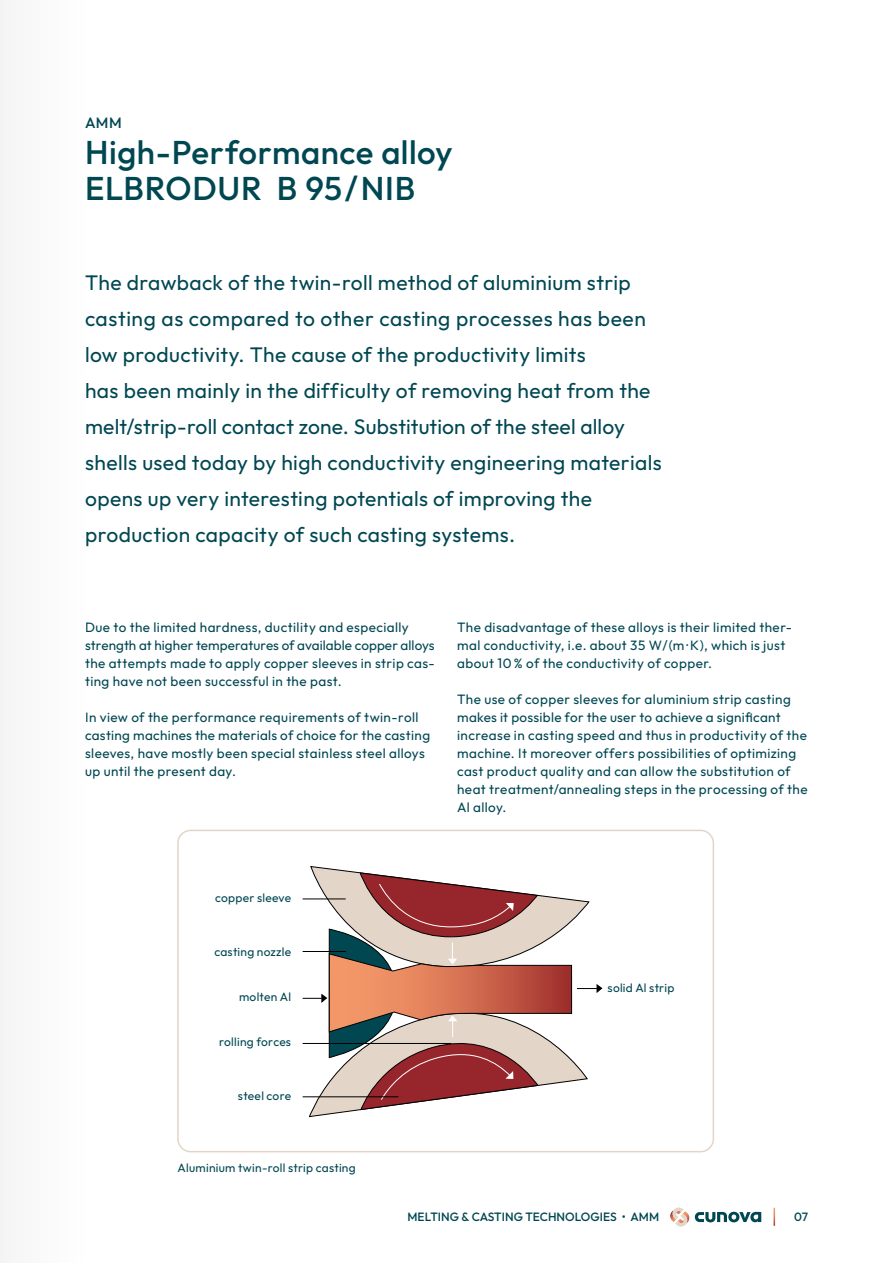
<style>
.page{position:relative;width:893px;height:1263px;background:#fff}
.page>*{position:absolute;margin:0;border:0;box-sizing:border-box;transform-origin:0 0}
.Innen_Headline{font:500 33px/36px "Outfit";letter-spacing:.015em;color:#004752}
.t1{font:21px/36px "Outfit";letter-spacing:.015em;color:#004752}
.Innen_Kopfzeile{font:500 15px "Outfit";color:#004752}
.t2{font:13.5px/18px "Outfit";letter-spacing:.03em;color:#004752}
.Innen_Copy{font:12px "Outfit";letter-spacing:.02em;color:#004752}
.t3{font:500 12px "Outfit";letter-spacing:.005em;color:#004752}
</style>
<div class="page">
<svg style="left:774px;top:1208px;width:1px;height:18px"></svg>
<svg style="left:670px;top:1207px;width:91px;height:19px"></svg>
<div style="left:177px;top:830px;width:537px;height:322px;border:2px solid #e4d5c9;border-radius:13px"></div>
<svg style="left:303px;top:866px;width:299px;height:251px"></svg>
<hr style="left:303px;top:1096px;width:95px;height:1px;background:#000">
<div style="left:0;top:0;width:85px;height:1263px;background:#fafafa"></div>
<p class="Innen_Kopfzeile" style="left:85px;top:114px;width:38px">AMM</p>
<p class="Innen_Headline" style="left:85px;top:134px;width:369px">High-Performance alloy<br>ELBRODUR B 95/NIB</p>
<p class="t1" style="left:85px;top:264px;width:578px">The drawback of the twin-roll method of aluminium strip casting as compared to other casting processes has been low productivity. The cause of the productivity limits<br>has been mainly in the difficulty of removing heat from the melt/strip-roll contact zone. Substitution of the steel alloy shells used today by high conductivity engineering materials opens up very interesting potentials of improving the production capacity of such casting systems.</p>
<p class="t2" style="left:85px;top:618px;width:351px">Due to the limited hardness, ductility and especially strength at higher temperatures of available copper alloys the attempts made to apply copper sleeves in strip cas&shy;ting have not been successful in the past.</p>
<p class="t2" style="left:85px;top:708px;width:347px">In view of the performance requirements of twin-roll casting machines the materials of choice for the casting sleeves, have mostly been special stainless steel alloys up until the present day.</p>
<p class="t2" style="left:457px;top:618px;width:336px">The disadvantage of these alloys is their limited ther&shy;mal conductivity, i.e. about 35 W/(m· K), which is just about 10 % of the conductivity of copper.</p>
<p class="t2" style="left:457px;top:690px;width:352px">The use of copper sleeves for aluminium strip casting makes it possible for the user to achieve a significant increase in casting speed and thus in productivity of the machine. It moreover offers possibilities of optimizing cast product quality and can allow the substitution of heat treatment/annealing steps in the processing of the Al alloy.</p>
<p class="Innen_Copy" style="left:215px;top:891px;width:77px">copper sleeve</p>
<p class="Innen_Copy" style="left:214px;top:945px;width:78px">casting nozzle</p>
<p class="Innen_Copy" style="left:239px;top:990px;width:54px">molten Al</p>
<p class="Innen_Copy" style="left:219px;top:1035px;width:73px">rolling forces</p>
<p class="Innen_Copy" style="left:238px;top:1089px;width:55px">steel core</p>
<p class="Innen_Copy" style="left:178px;top:1161px;width:180px">Aluminium twin-roll strip casting</p>
<p class="Innen_Copy" style="left:608px;top:981px;width:68px">solid Al strip</p>
<p class="t3" style="left:407px;top:1210px;width:253px">MELTING &amp; CASTING TECHNOLOGIES • AMM</p>
<p class="t3" style="left:794px;top:1210px;width:15px">07</p>
</div>
